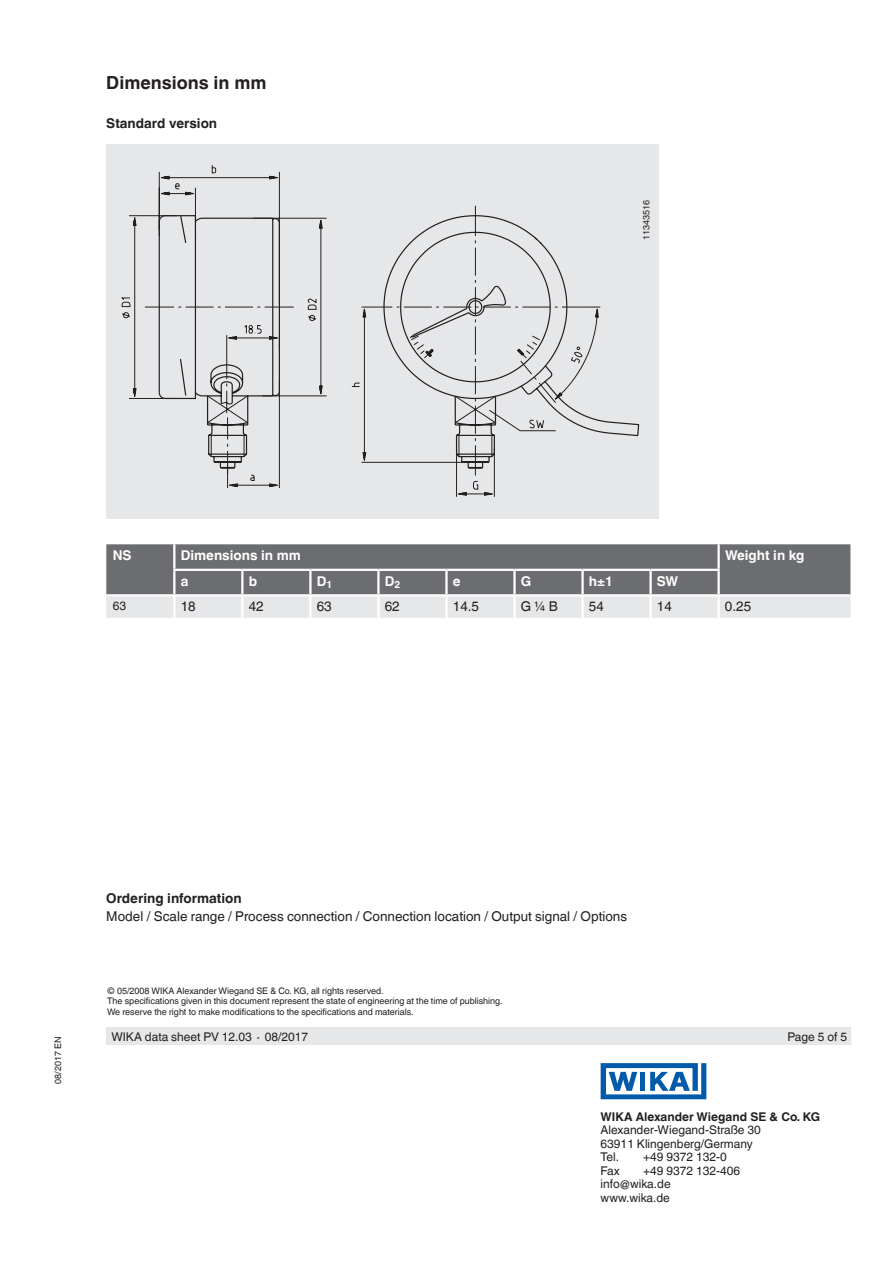
<style>
.page{position:relative;width:893px;height:1263px;background:#fff}
.page>*{position:absolute;margin:0;border:0;box-sizing:border-box;transform-origin:0 0}
.t1{font:700 18px "Helvetica World";color:#231f20}
.t2{font:13.5px "Helvetica World";color:#231f20}
.t3{font:700 13.5px "Helvetica World";color:#fff}
.t4{font:700 13.5px "Helvetica World";color:#231f20}
.t5{font:12px/13.5px "Helvetica World";color:#231f20}
.t6{font:700 12px "Helvetica World";color:#231f20}
.t7{font:9px/10.5px "Helvetica World";color:#231f20}
</style>
<div class="page">
<div style="left:106px;top:1027px;width:744px;height:18px;background:#e6e7e9"></div>
<svg style="left:601px;top:1063px;width:105px;height:36px"></svg>
<div style="left:106px;top:145px;width:553px;height:374px;background:#e6e7e9"></div>
<svg style="left:121px;top:165px;width:374px;height:332px"></svg>
<svg style="left:158px;top:214px;width:482px;height:256px"></svg>
<svg style="left:106px;top:544px;width:744px;height:74px;background:#939496"></svg>
<hr style="left:173px;top:569px;width:69px;height:2px;background:#fff">
<hr style="left:242px;top:569px;width:68px;height:2px;background:#fff">
<hr style="left:241px;top:571px;width:2px;height:23px;background:#fff">
<hr style="left:310px;top:569px;width:68px;height:2px;background:#fff">
<hr style="left:309px;top:571px;width:3px;height:23px;background:#fff">
<hr style="left:378px;top:569px;width:68px;height:2px;background:#fff">
<hr style="left:377px;top:571px;width:3px;height:23px;background:#fff">
<hr style="left:446px;top:569px;width:68px;height:2px;background:#fff">
<hr style="left:445px;top:571px;width:3px;height:23px;background:#fff">
<hr style="left:514px;top:569px;width:69px;height:2px;background:#fff">
<hr style="left:513px;top:571px;width:3px;height:23px;background:#fff">
<hr style="left:583px;top:569px;width:68px;height:2px;background:#fff">
<hr style="left:581px;top:571px;width:3px;height:23px;background:#fff">
<hr style="left:651px;top:569px;width:69px;height:2px;background:#fff">
<hr style="left:649px;top:571px;width:3px;height:23px;background:#fff">
<hr style="left:173px;top:596px;width:2px;height:22px;background:#fff">
<hr style="left:241px;top:596px;width:2px;height:22px;background:#fff">
<hr style="left:309px;top:596px;width:3px;height:22px;background:#fff">
<hr style="left:377px;top:596px;width:3px;height:22px;background:#fff">
<hr style="left:445px;top:596px;width:3px;height:22px;background:#fff">
<hr style="left:513px;top:596px;width:3px;height:22px;background:#fff">
<hr style="left:581px;top:596px;width:3px;height:22px;background:#fff">
<hr style="left:649px;top:596px;width:3px;height:22px;background:#fff">
<hr style="left:717px;top:596px;width:3px;height:22px;background:#fff">
<hr style="left:174px;top:594px;width:68px;height:2px;background:#fff">
<hr style="left:242px;top:594px;width:68px;height:2px;background:#fff">
<hr style="left:310px;top:594px;width:68px;height:2px;background:#fff">
<hr style="left:378px;top:594px;width:68px;height:2px;background:#fff">
<hr style="left:446px;top:594px;width:68px;height:2px;background:#fff">
<hr style="left:514px;top:594px;width:69px;height:2px;background:#fff">
<hr style="left:583px;top:594px;width:68px;height:2px;background:#fff">
<hr style="left:651px;top:594px;width:68px;height:2px;background:#fff">
<hr style="left:173px;top:544px;width:2px;height:25px;background:#fff">
<hr style="left:173px;top:571px;width:2px;height:23px;background:#fff">
<hr style="left:106px;top:594px;width:68px;height:2px;background:#fff">
<hr style="left:717px;top:544px;width:3px;height:25px;background:#fff">
<hr style="left:717px;top:571px;width:3px;height:23px;background:#fff">
<hr style="left:719px;top:594px;width:131px;height:2px;background:#fff">
<h1 class="t1" style="left:106px;top:73px;width:162px">Dimensions in mm</h1>
<h2 class="t4" style="left:106px;top:116px;width:112px">Standard version</h2>
<p class="t7" style="left:641px;top:240px;width:42px;rotate:-90deg">11343516</p>
<h2 class="t3" style="left:113px;top:548px;width:20px">NS</h2>
<h2 class="t3" style="left:181px;top:548px;width:122px">Dimensions in mm</h2>
<h2 class="t3" style="left:725px;top:548px;width:81px">Weight in kg</h2>
<h2 class="t3" style="left:181px;top:573px;width:9px">a</h2>
<h2 class="t3" style="left:249px;top:573px;width:10px">b</h2>
<h2 class="t3" style="left:317px;top:573px;width:17px">D<sub>1</sub></h2>
<h2 class="t3" style="left:385px;top:573px;width:17px">D<sub>2</sub></h2>
<h2 class="t3" style="left:453px;top:573px;width:9px">e</h2>
<h2 class="t3" style="left:521px;top:573px;width:12px">G</h2>
<h2 class="t3" style="left:589px;top:573px;width:25px">h±1</h2>
<h2 class="t3" style="left:657px;top:573px;width:23px">SW</h2>
<h3 class="t5" style="left:113px;top:599px;width:15px">63</h3>
<h2 class="t2" style="left:181px;top:599px;width:17px">18</h2>
<h2 class="t2" style="left:249px;top:599px;width:17px">42</h2>
<h2 class="t2" style="left:317px;top:599px;width:17px">63</h2>
<h2 class="t2" style="left:385px;top:599px;width:17px">62</h2>
<h2 class="t2" style="left:453px;top:599px;width:28px">14.5</h2>
<h2 class="t2" style="left:521px;top:599px;width:38px">G ¼ B</h2>
<h2 class="t2" style="left:589px;top:599px;width:17px">54</h2>
<h2 class="t2" style="left:657px;top:599px;width:17px">14</h2>
<h2 class="t2" style="left:725px;top:599px;width:28px">0.25</h2>
<p class="t7" style="left:53px;top:1083px;width:49px;rotate:-90deg">08/2017 EN</p>
<h2 class="t4" style="left:106px;top:890px;width:137px">Ordering information</h2>
<h2 class="t2" style="left:106px;top:908px;width:522px">Model / Scale range / Process connection / Connection location / Output signal / Options</h2>
<p class="t7" style="left:107px;top:985px;width:397px">© 05/2008 WIKA Alexander Wiegand SE &amp; Co. KG, all rights reserved.<br>The specifications given in this document represent the state of engineering at the time of publishing.<br>We reserve the right to make modifications to the specifications and materials.</p>
<h3 class="t5" style="left:111px;top:1030px;width:198px">WIKA data sheet PV 12.03 ∙ 08/2017</h3>
<h3 class="t5" style="left:788px;top:1030px;width:61px">Page 5 of 5</h3>
<h3 class="t6" style="left:601px;top:1109px;width:221px">WIKA Alexander Wiegand SE &amp; Co. KG</h3>
<h3 class="t5" style="left:601px;top:1123px;width:162px">Alexander-Wiegand-Straße 30<br>63911 Klingenberg/Germany<br>Tel.</h3>
<h3 class="t5" style="left:643px;top:1150px;width:85px">+49 9372 132-0</h3>
<h3 class="t5" style="left:601px;top:1164px;width:21px">Fax</h3>
<h3 class="t5" style="left:601px;top:1164px;width:141px;text-indent:43px">+49 9372 132-406 info@wika.de www.wika.de</h3>
</div>
